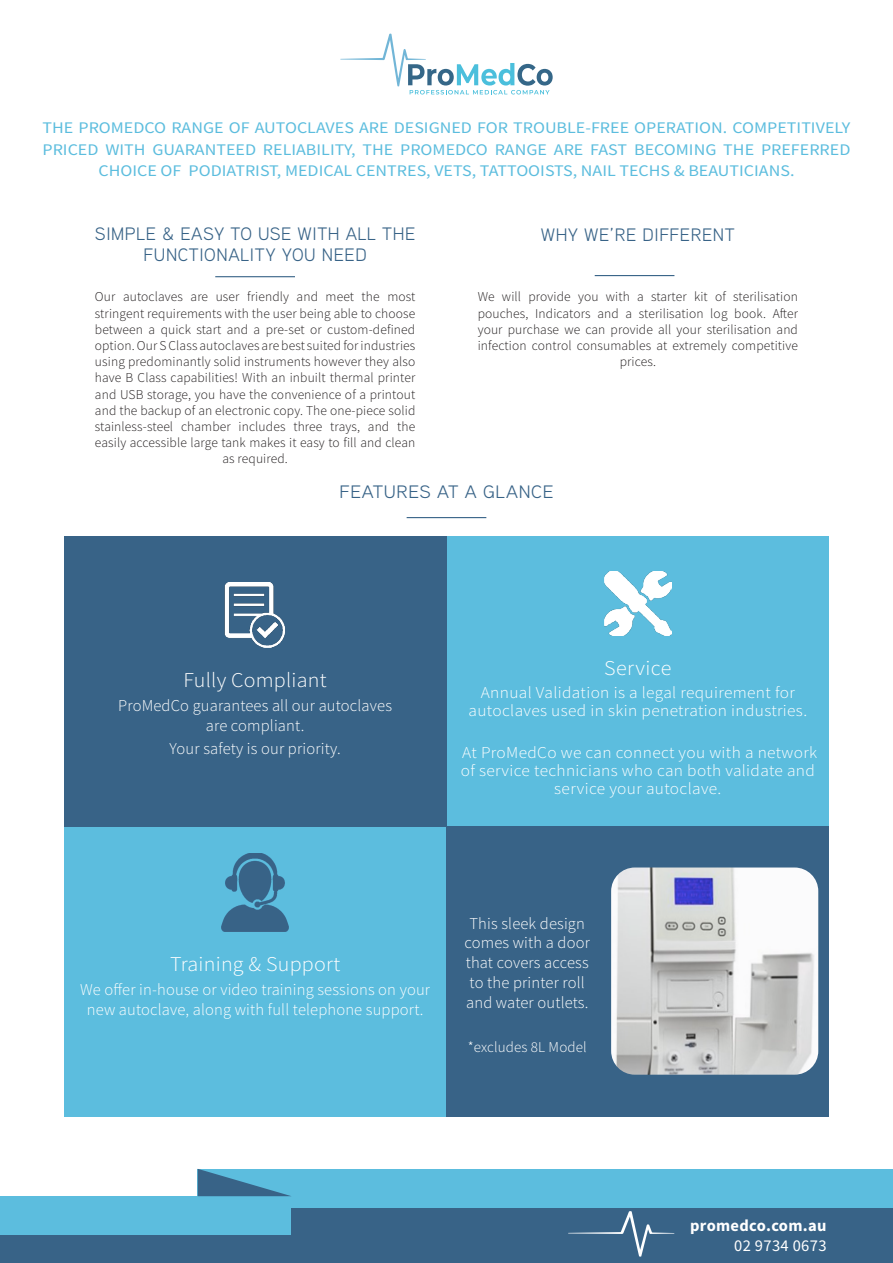
<style>
.page{position:relative;width:893px;height:1263px;background:#fff}
.page>*{position:absolute;margin:0;border:0;box-sizing:border-box;transform-origin:0 0}
.t1{font:300 21px "Source Sans Pro";letter-spacing:.01em;color:#fff;scale:1.05 1}
.t2{font:18px/21.6px "Aaux Next";letter-spacing:.03em;color:#386387;text-align:center}
.t3{font:18px "Aaux Next";letter-spacing:.03em;color:#386387;scale:1.05 1}
.t4{font:300 16.5px/19.8px "Source Sans Pro";letter-spacing:.01em;color:#fff;text-align:center}
.t5{font:300 16.5px/18px "Source Sans Pro";letter-spacing:.01em;color:#fff;text-align:center;scale:1.05 1}
.t6{font:700 16.5px "Source Sans Pro";letter-spacing:.02em;color:#fff}
.t7{font:16.5px "Source Sans Pro";letter-spacing:.02em;color:#fff}
.t8{font:16.2px/21.6px "Source Sans Pro";color:#5cbdde;text-align:center;scale:1.11 1}
.t9{font:300 15px "Source Sans Pro";letter-spacing:.01em;color:#fff}
.t10{font:300 13.5px/16.2px "Source Sans Pro";letter-spacing:.01em;color:#231f20;text-align:center}
</style>
<div class="page">
<div style="left:64px;top:826px;width:382px;height:290px;background:#5cbdde"></div>
<div style="left:446px;top:536px;width:383px;height:290px;background:#5cbdde"></div>
<div style="left:0;top:1202px;width:893px;height:61px;background:#386387"></div>
<div style="left:0;top:1196px;width:290px;height:39px;background:#5cbdde"></div>
<div style="left:198px;top:1169px;width:695px;height:38px;background:#5cbdde"></div>
<svg style="left:198px;top:1169px;width:93px;height:27px"></svg>
<hr style="left:407px;top:517px;width:79px;height:1px;background:#386387">
<div style="left:64px;top:536px;width:382px;height:290px;background:#386387"></div>
<hr style="left:215px;top:276px;width:80px;height:1px;background:#386387">
<hr style="left:595px;top:275px;width:79px;height:1px;background:#386387">
<svg style="left:340px;top:34px;width:213px;height:60px"></svg>
<svg style="left:568px;top:1211px;width:106px;height:46px"></svg>
<img style="left:224px;top:583px;width:61px;height:64px">
<img style="left:605px;top:571px;width:66px;height:65px">
<img style="left:221px;top:853px;width:68px;height:78px">
<div style="left:446px;top:826px;width:383px;height:290px;background:#386387"></div>
<img style="left:612px;top:869px;width:205px;height:204px">
<div style="left:604px;top:861px;width:221px;height:220px;border:7px solid #386387;border-radius:27px"></div>
<p class="t8" style="left:43px;top:117px;width:729px">THE PROMEDCO RANGE OF AUTOCLAVES ARE DESIGNED FOR TROUBLE-FREE OPERATION. COMPETITIVELY<br>PRICED WITH GUARANTEED RELIABILITY, THE PROMEDCO RANGE ARE FAST BECOMING THE PREFERRED<br>CHOICE OF PODIATRIST, MEDICAL CENTRES, VETS, TATTOOISTS, NAIL TECHS &amp; BEAUTICIANS.</p>
<p class="t2" style="left:95px;top:222px;width:322px">SIMPLE &amp; EASY TO USE WITH ALL THE<br>FUNCTIONALITY YOU NEED</p>
<p class="t2" style="left:541px;top:224px;width:195px">WHY WE’RE DIFFERENT</p>
<p class="t10" style="left:95px;top:289px;width:322px">Our autoclaves are user friendly and meet the most stringent requirements with the user being able to choose between a quick start and a pre-set or custom-defined option. Our S Class autoclaves are best suited for industries using predominantly solid instruments however they also have B Class capabilities! With an inbuilt thermal printer and USB storage, you have the convenience of a printout and the backup of an electronic copy. The one-piece solid stainless-steel chamber includes three trays, and the easily accessible large tank makes it easy to fill and clean as required.</p>
<p class="t10" style="left:478px;top:289px;width:322px">We will provide you with a starter kit of sterilisation pouches, Indicators and a sterilisation log book. After your purchase we can provide all your sterilisation and infection control consumables at extremely competitive prices.</p>
<p class="t3" style="left:339px;top:480px;width:206px">FEATURES AT A GLANCE</p>
<p class="t1" style="left:183px;top:667px;width:138px">Fully Compliant</p>
<p class="t4" style="left:118px;top:696px;width:275px">ProMedCo guarantees all our autoclaves are compliant.</p>
<p class="t4" style="left:170px;top:738px;width:173px">Your safety is our priority.</p>
<p class="t1" style="left:604px;top:655px;width:66px">Service</p>
<p class="t5" style="left:469px;top:683px;width:324px">Annual Validation is a legal requirement for autoclaves used in skin penetration industries.</p>
<p class="t5" style="left:461px;top:743px;width:341px">At ProMedCo we can connect you with a network of service technicians who can both validate and service your autoclave.</p>
<p class="t1" style="left:170px;top:951px;width:164px">Training &amp; Support</p>
<p class="t4" style="left:80px;top:980px;width:352px">We offer in-house or video training sessions on your new autoclave, along with full telephone support.</p>
<p class="t4" style="left:464px;top:913px;width:127px">This sleek design comes with a door that covers access to the printer roll and water outlets.</p>
<p class="t9" style="left:468px;top:1037px;width:121px">*excludes 8L Model</p>
<p class="t6" style="left:690px;top:1214px;width:138px">promedco.com.au</p>
<p class="t7" style="left:734px;top:1235px;width:94px">02 9734 0673</p>
</div>
